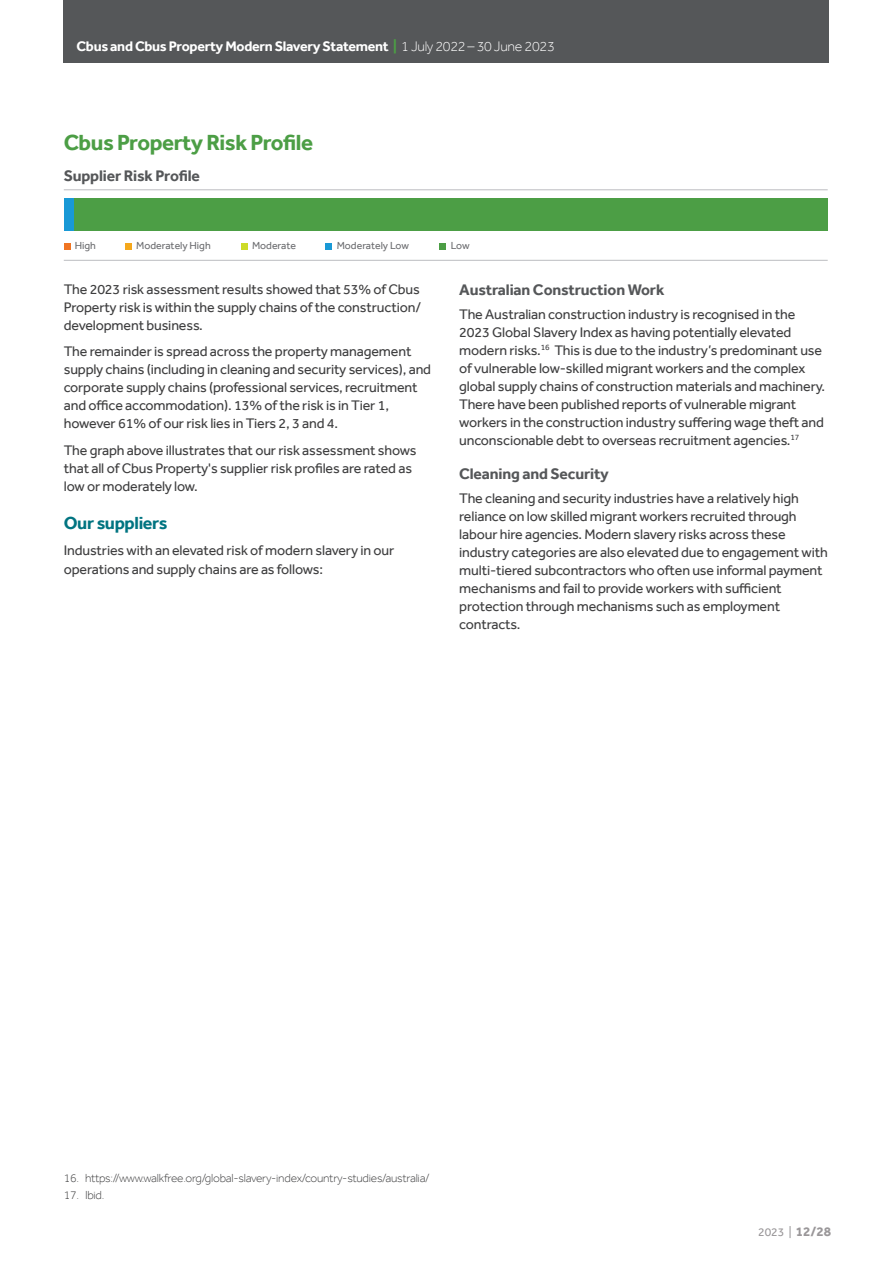
<style>
.page{position:relative;width:893px;height:1263px;background:#fff}
.page>*{position:absolute;margin:0;border:0;box-sizing:border-box;transform-origin:0 0}
.N__Proposal_Heading_A{font:700 22.5px "Effra";letter-spacing:-.02em;color:#4c9e45}
.N_R_2018__Heading_A{font:700 18px "Effra";letter-spacing:-.02em;color:#007481}
.N_R_2018__Heading_B{font:700 15.75px "Effra";letter-spacing:-.01em;color:#555759}
._2020__Body_Text_9_5pt{font:14.25px/18px "Effra";letter-spacing:-.01em;color:#3e3e3f}
.t1{font:700 14.25px "Effra";letter-spacing:-.02em;color:#fff}
.HB__8pt_disclaimer{font:300 12px "Effra";letter-spacing:-.02em;color:#3e3e3f}
.t2{font:12px "Effra";color:#9a9799}
.t3{font:10.5px "Effra";color:#6c6d70}
.s1{color:#4c9e45}
.s2{font-weight:300}
.s3{font-weight:700;font-size:13.5px}
</style>
<div class="page">
<div style="left:64px;top:0;width:765px;height:63px;background:#555759"></div>
<hr style="left:64px;top:189px;width:764px;height:1px;background:#bcbdc0">
<hr style="left:64px;top:260px;width:764px;height:1px;background:#bcbdc0">
<div style="left:74px;top:199px;width:754px;height:32px;background:#4c9e45"></div>
<div style="left:64px;top:199px;width:10px;height:32px;background:#1999d6"></div>
<svg style="left:64px;top:243px;width:6px;height:6px"></svg>
<svg style="left:126px;top:243px;width:6px;height:6px"></svg>
<svg style="left:242px;top:243px;width:6px;height:6px"></svg>
<svg style="left:326px;top:244px;width:6px;height:6px"></svg>
<svg style="left:440px;top:243px;width:6px;height:6px"></svg>
<p class="t1" style="left:77px;top:38px;width:480px">Cbus and Cbus Property Modern Slavery Statement <span class="s1">|</span> <span class="s2">1 July 2022 – 30 June 2023</span></p>
<p class="N__Proposal_Heading_A" style="left:64px;top:129px;width:251px">Cbus Property Risk Profile</p>
<p class="N_R_2018__Heading_B" style="left:64px;top:166px;width:138px">Supplier Risk Profile</p>
<p class="t3" style="left:75px;top:240px;width:23px">High</p>
<p class="t3" style="left:136px;top:240px;width:76px">Moderately High</p>
<p class="t3" style="left:252px;top:240px;width:46px">Moderate</p>
<p class="t3" style="left:337px;top:240px;width:74px">Moderately Low</p>
<p class="t3" style="left:451px;top:240px;width:20px">Low</p>
<p class="_2020__Body_Text_9_5pt" style="left:64px;top:280px;width:359px;text-align:justify">The 2023 risk assessment results showed that 53% of Cbus Property risk is within the supply chains of the construction/ development business.</p>
<p class="_2020__Body_Text_9_5pt" style="left:64px;top:342px;width:369px">The remainder is spread across the property management supply chains (including in cleaning and security services), and corporate supply chains (professional services, recruitment and office accommodation). 13% of the risk is in Tier 1, however 61% of our risk lies in Tiers 2, 3 and 4.</p>
<p class="_2020__Body_Text_9_5pt" style="left:64px;top:441px;width:354px">The graph above illustrates that our risk assessment shows that all of Cbus Property's supplier risk profiles are rated as low or moderately low.</p>
<p class="N_R_2018__Heading_A" style="left:64px;top:512px;width:105px">Our suppliers</p>
<p class="_2020__Body_Text_9_5pt" style="left:64px;top:542px;width:332px">Industries with an elevated risk of modern slavery in our operations and supply chains are as follows:</p>
<p class="N_R_2018__Heading_B" style="left:459px;top:280px;width:207px">Australian Construction Work</p>
<p class="_2020__Body_Text_9_5pt" style="left:459px;top:305px;width:367px">The Australian construction industry is recognised in the 2023 Global Slavery Index as having potentially elevated modern risks.<sup>16</sup> This is due to the industry’s predominant use of vulnerable low-skilled migrant workers and the complex global supply chains of construction materials and machinery.<br>There have been published reports of vulnerable migrant workers in the construction industry suffering wage theft and unconscionable debt to overseas recruitment agencies.<sup>17</sup></p>
<p class="N_R_2018__Heading_B" style="left:459px;top:464px;width:151px">Cleaning and Security</p>
<p class="_2020__Body_Text_9_5pt" style="left:459px;top:489px;width:370px">The cleaning and security industries have a relatively high reliance on low skilled migrant workers recruited through labour hire agencies. Modern slavery risks across these industry categories are also elevated due to engagement with multi-tiered subcontractors who often use informal payment mechanisms and fail to provide workers with sufficient protection through mechanisms such as employment contracts.</p>
<p class="HB__8pt_disclaimer" style="left:64px;top:1171px;width:368px">16. https://www.walkfree.org/global-slavery-index/country-studies/australia/</p>
<p class="HB__8pt_disclaimer" style="left:64px;top:1188px;width:42px">17. Ibid.</p>
<p class="t2" style="left:758px;top:1224px;width:75px">2023 | <span class="s3">12/28</span></p>
</div>
